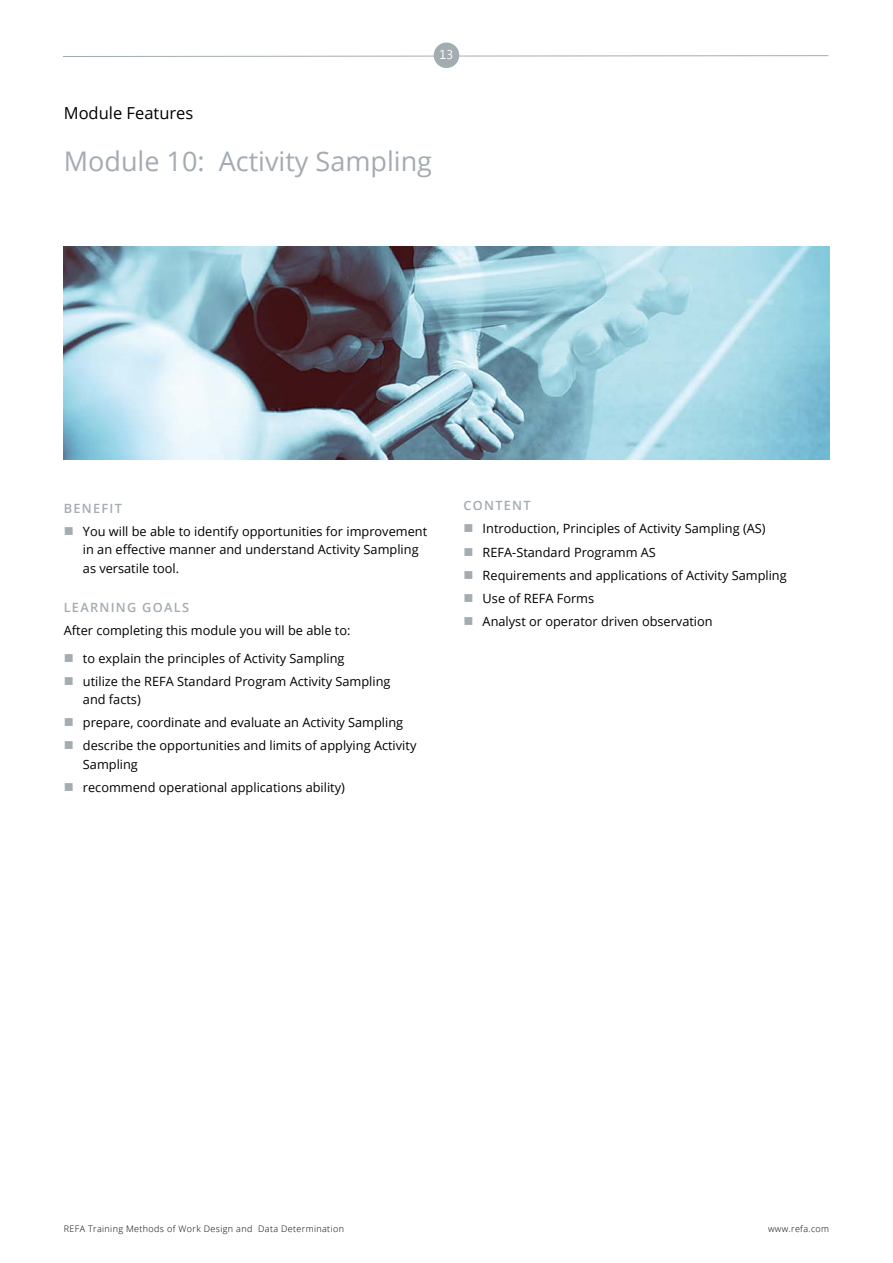
<style>
.page{position:relative;width:893px;height:1263px;background:#fff}
.page>*{position:absolute;margin:0;border:0;box-sizing:border-box;transform-origin:0 0}
.t1{font:27px "Open Sans";color:#a3acb1}
.t2{font:16.5px "Open Sans";color:#000}
.t3{font:12.75px/23px "Open Sans";color:#000}
.t4{font:600 12.75px "Open Sans";letter-spacing:.1em;color:#a3acb1}
.t5{font:12.75px "Segoe UI";color:#fff}
.t6{font:300 9px "Open Sans";letter-spacing:.04em;color:#000}
</style>
<div class="page">
<svg style="left:63px;top:55px;width:766px;height:2px"></svg>
<div style="left:434px;top:43px;width:25px;height:25px;background:#a3acb1;border-radius:50%"></div>
<img style="left:64px;top:247px;width:765px;height:212px">
<p class="t5" style="left:440px;top:46px;width:15px">13</p>
<p class="t2" style="left:64px;top:102px;width:131px">Module Features</p>
<h1 class="t1" style="left:64px;top:143px;width:370px">Module 10: Activity Sampling</h1>
<p class="t4" style="left:64px;top:499px;width:60px">BENEFIT</p>
<p class="t3" style="left:83px;top:521px;width:346px;line-height:18.8px">You will be able to identify opportunities for improvement in an effective manner and understand Activity Sampling as versatile tool.</p>
<p class="t4" style="left:64px;top:599px;width:127px">LEARNING GOALS</p>
<p class="t3" style="left:83px;top:617px;width:269px;line-height:27.3px;text-indent:-19px">After completing this module you will be able to: to explain the principles of Activity Sampling</p>
<p class="t3" style="left:83px;top:671px;width:309px;line-height:18.8px">utilize the REFA Standard Program Activity Sampling and facts)</p>
<p class="t3" style="left:83px;top:711px;width:335px">prepare, coordinate and evaluate an Activity Sampling describe the opportunities and limits of applying Activity</p>
<p class="t3" style="left:83px;top:753px;width:264px">Sampling<br>recommend operational applications ability)</p>
<p class="t4" style="left:463px;top:497px;width:69px">CONTENT</p>
<p class="t3" style="left:483px;top:517px;width:306px">Introduction, Principles of Activity Sampling (AS)<br>REFA-Standard Programm AS<br>Requirements and applications of Activity Sampling Use of REFA Forms<br>Analyst or operator driven observation</p>
<p class="t6" style="left:64px;top:1222px;width:282px">REFA Training Methods of Work Design and Data Determination</p>
<p class="t6" style="left:768px;top:1222px;width:63px">www.refa.com</p>
</div>
